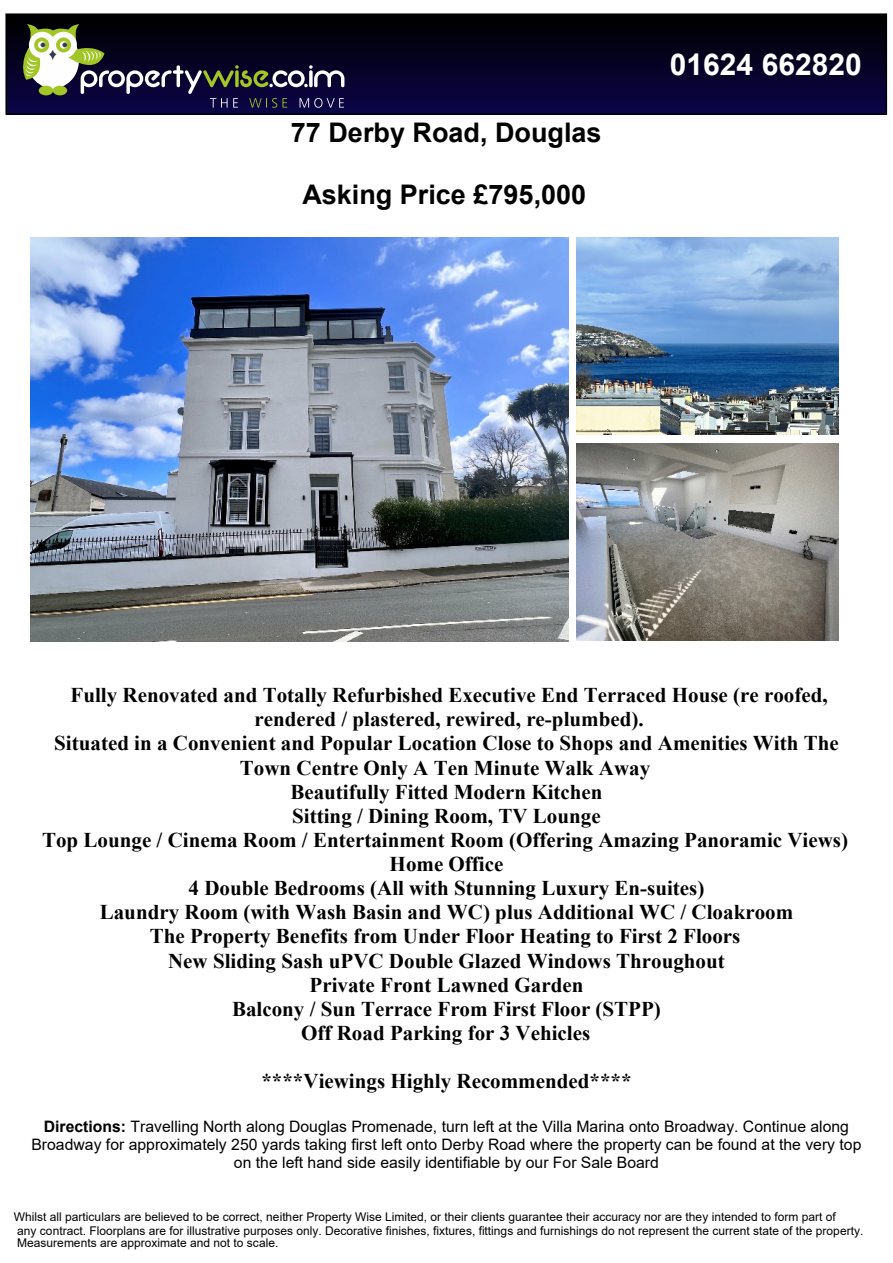
<style>
.page{position:relative;width:893px;height:1263px;background:#fff}
.page>*{position:absolute;margin:0;border:0;box-sizing:border-box;transform-origin:0 0}
.t1{font:700 30px "Arial";color:#fff}
.t2{font:700 27px "Arial";color:#000}
.t3{font:700 21px/24.2px "Times New Roman";color:#000;text-align:center}
.t4{font:15.75px/18px "Arial";color:#000;text-align:center}
.t5{font:12px/13.8px "Arial";color:#000}
.s1{font-weight:700}
</style>
<div class="page">
<hr style="left:6px;top:111px;width:880px;height:3px;background:#060844">
<hr style="left:6px;top:109px;width:880px;height:2px;background:#080745">
<hr style="left:6px;top:106px;width:880px;height:3px;background:#0b0445">
<hr style="left:6px;top:104px;width:880px;height:2px;background:#0b0443">
<hr style="left:6px;top:102px;width:880px;height:3px;background:#0a0442">
<hr style="left:6px;top:99px;width:880px;height:3px;background:#0a0440">
<hr style="left:6px;top:97px;width:880px;height:3px;background:#0a043e">
<hr style="left:6px;top:94px;width:880px;height:3px;background:#09033c">
<hr style="left:6px;top:92px;width:880px;height:2px;background:#09033a">
<hr style="left:6px;top:89px;width:880px;height:3px;background:#090338">
<hr style="left:6px;top:87px;width:880px;height:2px;background:#080336">
<hr style="left:6px;top:84px;width:880px;height:3px;background:#080334">
<hr style="left:6px;top:82px;width:880px;height:2px;background:#080332">
<hr style="left:6px;top:79px;width:880px;height:3px;background:#080330">
<hr style="left:6px;top:76px;width:880px;height:3px;background:#07032e">
<hr style="left:6px;top:74px;width:880px;height:2px;background:#07022c">
<hr style="left:6px;top:71px;width:880px;height:3px;background:#07022a">
<hr style="left:6px;top:69px;width:880px;height:2px;background:#060228">
<hr style="left:6px;top:66px;width:880px;height:3px;background:#060226">
<hr style="left:6px;top:64px;width:880px;height:2px;background:#060224">
<hr style="left:6px;top:61px;width:880px;height:3px;background:#050222">
<hr style="left:6px;top:59px;width:880px;height:2px;background:#050220">
<hr style="left:6px;top:56px;width:880px;height:3px;background:#05021e">
<hr style="left:6px;top:53px;width:880px;height:3px;background:#04021c">
<hr style="left:6px;top:51px;width:880px;height:2px;background:#04011a">
<hr style="left:6px;top:48px;width:880px;height:3px;background:#040118">
<hr style="left:6px;top:46px;width:880px;height:2px;background:#030116">
<hr style="left:6px;top:43px;width:880px;height:3px;background:#030114">
<hr style="left:6px;top:41px;width:880px;height:2px;background:#030112">
<hr style="left:6px;top:38px;width:880px;height:3px;background:#030110">
<hr style="left:6px;top:35px;width:880px;height:3px;background:#02010e">
<hr style="left:6px;top:33px;width:880px;height:3px;background:#02010c">
<hr style="left:6px;top:30px;width:880px;height:3px;background:#02010a">
<hr style="left:6px;top:28px;width:880px;height:3px;background:#010008">
<hr style="left:6px;top:25px;width:880px;height:3px;background:#010006">
<hr style="left:6px;top:23px;width:880px;height:2px;background:#010004">
<hr style="left:6px;top:20px;width:880px;height:3px;background:#000002">
<div style="left:6px;top:14px;width:880px;height:6px;background:#000"></div>
<div style="left:5px;top:13px;width:882px;height:102px;border:2px solid #000"></div>
<svg style="left:23px;top:24px;width:321px;height:84px"></svg>
<img style="left:30px;top:238px;width:538px;height:403px">
<img style="left:577px;top:238px;width:262px;height:196px">
<img style="left:577px;top:444px;width:262px;height:197px">
<p class="t2" style="left:291px;top:122px;width:312px">77 Derby Road, Douglas</p>
<p class="t2" style="left:302px;top:184px;width:285px">Asking Price £795,000</p>
<h1 class="t1" style="left:670px;top:54px;width:194px">01624 662820</h1>
<p class="t3" style="left:42px;top:685px;width:807px">Fully Renovated and Totally Refurbished Executive End Terraced House (re roofed, rendered / plastered, rewired, re-plumbed).<br>Situated in a Convenient and Popular Location Close to Shops and Amenities With The Town Centre Only A Ten Minute Walk Away<br>Beautifully Fitted Modern Kitchen<br>Sitting / Dining Room, TV Lounge<br>Top Lounge / Cinema Room / Entertainment Room (Offering Amazing Panoramic Views)<br>Home Office<br>4 Double Bedrooms (All with Stunning Luxury En-suites)<br>Laundry Room (with Wash Basin and WC) plus Additional WC / Cloakroom<br>The Property Benefits from Under Floor Heating to First 2 Floors<br>New Sliding Sash uPVC Double Glazed Windows Throughout<br>Private Front Lawned Garden<br>Balcony / Sun Terrace From First Floor (STPP)<br>Off Road Parking for 3 Vehicles</p>
<p class="t3" style="left:261px;top:1071px;width:372px">****Viewings Highly Recommended****</p>
<p class="t4" style="left:31px;top:1119px;width:831px"><span class="s1">Directions:</span> Travelling North along Douglas Promenade, turn left at the Villa Marina onto Broadway. Continue along<br>Broadway for approximately 250 yards taking first left onto Derby Road where the property can be found at the very top on the left hand side easily identifiable by our For Sale Board</p>
<p class="t5" style="left:14px;top:1211px;width:851px">Whilst all particulars are believed to be correct, neither Property Wise Limited, or their clients guarantee their accuracy nor are they intended to form part of<br>any contract. Floorplans are for illustrative purposes only. Decorative finishes, fixtures, fittings and furnishings do not represent the current state of the property.</p>
<p class="t5" style="left:17px;top:1237px;width:263px">Measurements are approximate and not to scale.</p>
</div>
